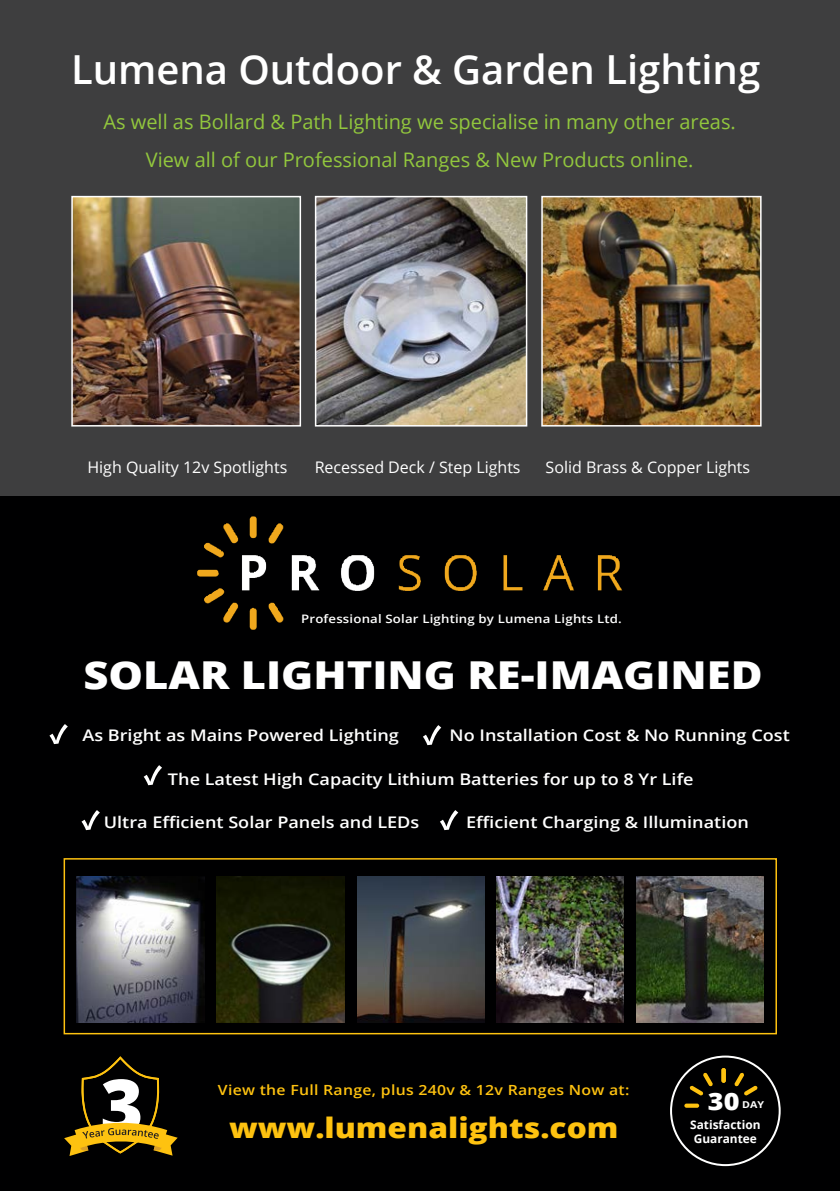
<style>
.page{position:relative;width:840px;height:1191px;background:#fff}
.page>*{position:absolute;margin:0;border:0;box-sizing:border-box;transform-origin:0 0}
.t1{font:800 73.6px "Open Sans";color:#fff}
.t2{font:600 40px "Open Sans";color:#fff}
.t3{font:800 38.4px "Open Sans";color:#fff;scale:1.13 1}
.t4{font:800 28px "Open Sans";color:#fec210;scale:1.13 1}
.t5{font:800 24px "Open Sans";color:#fff;scale:1.13 1}
.t6{font:20px "Open Sans";color:#92c73d}
.t7{font:600 16px "Open Sans";color:#fff;scale:1.13 1}
.t8{font:16px "Open Sans";color:#fff}
.t9{font:600 14px "Open Sans";letter-spacing:.02em;color:#fec210;scale:1.13 1}
.t10{font:700 11.8px "Open Sans";color:#fff}
.t11{font:600 11.6px "Open Sans";letter-spacing:.015em;color:#fff;scale:1.13 1}
.t12{font:700 9.4px "Open Sans";color:#fff;scale:1.13 1}
</style>
<div class="page">
<div style="left:0;top:494px;width:839px;height:697px;background:#000001"></div>
<div style="left:0;top:0;width:839px;height:496px;background:#3e3e3f"></div>
<div style="left:669px;top:1055px;width:111px;height:111px;border:2px solid #fff;border-radius:50%"></div>
<svg style="left:734px;top:1072px;width:23px;height:23px"></svg>
<svg style="left:721px;top:1068px;width:4px;height:14px"></svg>
<svg style="left:689px;top:1072px;width:23px;height:23px"></svg>
<svg style="left:684px;top:1103px;width:14px;height:4px"></svg>
<svg style="left:64px;top:1056px;width:113px;height:100px"></svg>
<div style="left:64px;top:858px;width:712px;height:176px;border:2px solid #fec210"></div>
<img style="left:216px;top:877px;width:128px;height:145px">
<img style="left:77px;top:877px;width:127px;height:145px">
<img style="left:496px;top:877px;width:127px;height:145px">
<img style="left:636px;top:877px;width:127px;height:145px">
<img style="left:357px;top:877px;width:127px;height:145px">
<img style="left:544px;top:199px;width:214px;height:224px">
<div style="left:541px;top:196px;width:220px;height:230px;border:2px solid #fff"></div>
<img style="left:74px;top:199px;width:224px;height:224px">
<div style="left:71px;top:196px;width:230px;height:230px;border:2px solid #fff"></div>
<img style="left:318px;top:199px;width:206px;height:224px">
<div style="left:315px;top:196px;width:212px;height:230px;border:2px solid #fff"></div>
<svg style="left:423px;top:725px;width:18px;height:20px"></svg>
<svg style="left:144px;top:765px;width:18px;height:20px"></svg>
<svg style="left:440px;top:810px;width:18px;height:20px"></svg>
<svg style="left:81px;top:810px;width:19px;height:20px"></svg>
<svg style="left:49px;top:724px;width:19px;height:20px"></svg>
<img style="left:197px;top:516px;width:426px;height:114px">
<p class="t2" style="left:71px;top:42px;width:690px">Lumena Outdoor &amp; Garden Lighting</p>
<p class="t6" style="left:103px;top:108px;width:633px">As well as Bollard &amp; Path Lighting we specialise in many other areas.</p>
<p class="t6" style="left:146px;top:146px;width:549px">View all of our Professional Ranges &amp; New Products online.</p>
<p class="t8" style="left:87px;top:456px;width:201px">High Quality 12v Spotlights</p>
<p class="t8" style="left:314px;top:456px;width:207px">Recessed Deck / Step Lights</p>
<p class="t8" style="left:545px;top:456px;width:206px">Solid Brass &amp; Copper Lights</p>
<p class="t11" style="left:301px;top:610px;width:285px">Professional Solar Lighting by Lumena Lights Ltd.</p>
<p class="t3" style="left:83px;top:646px;width:602px">SOLAR LIGHTING RE-IMAGINED</p>
<p class="t7" style="left:82px;top:724px;width:281px">As Bright as Mains Powered Lighting</p>
<p class="t7" style="left:449px;top:724px;width:302px">No Installation Cost &amp; No Running Cost</p>
<p class="t7" style="left:168px;top:768px;width:466px">The Latest High Capacity Lithium Batteries for up to 8 Yr Life</p>
<p class="t7" style="left:104px;top:811px;width:280px">Ultra Efficient Solar Panels and LEDs</p>
<p class="t7" style="left:466px;top:811px;width:251px">Efficient Charging &amp; Illumination</p>
<p class="t1" style="left:100px;top:1049px;width:45px">3</p>
<p class="t9" style="left:218px;top:1080px;width:365px">View the Full Range, plus 240v &amp; 12v Ranges Now at:</p>
<p class="t5" style="left:707px;top:1082px;width:30px">30</p>
<p class="t12" style="left:741px;top:1098px;width:21px">DAY</p>
<p class="t4" style="left:229px;top:1106px;width:346px">www.lumenalights.com</p>
<p class="t10" style="left:689px;top:1116px;width:72px">Satisfaction</p>
<p class="t10" style="left:693px;top:1130px;width:65px">Guarantee</p>
</div>
